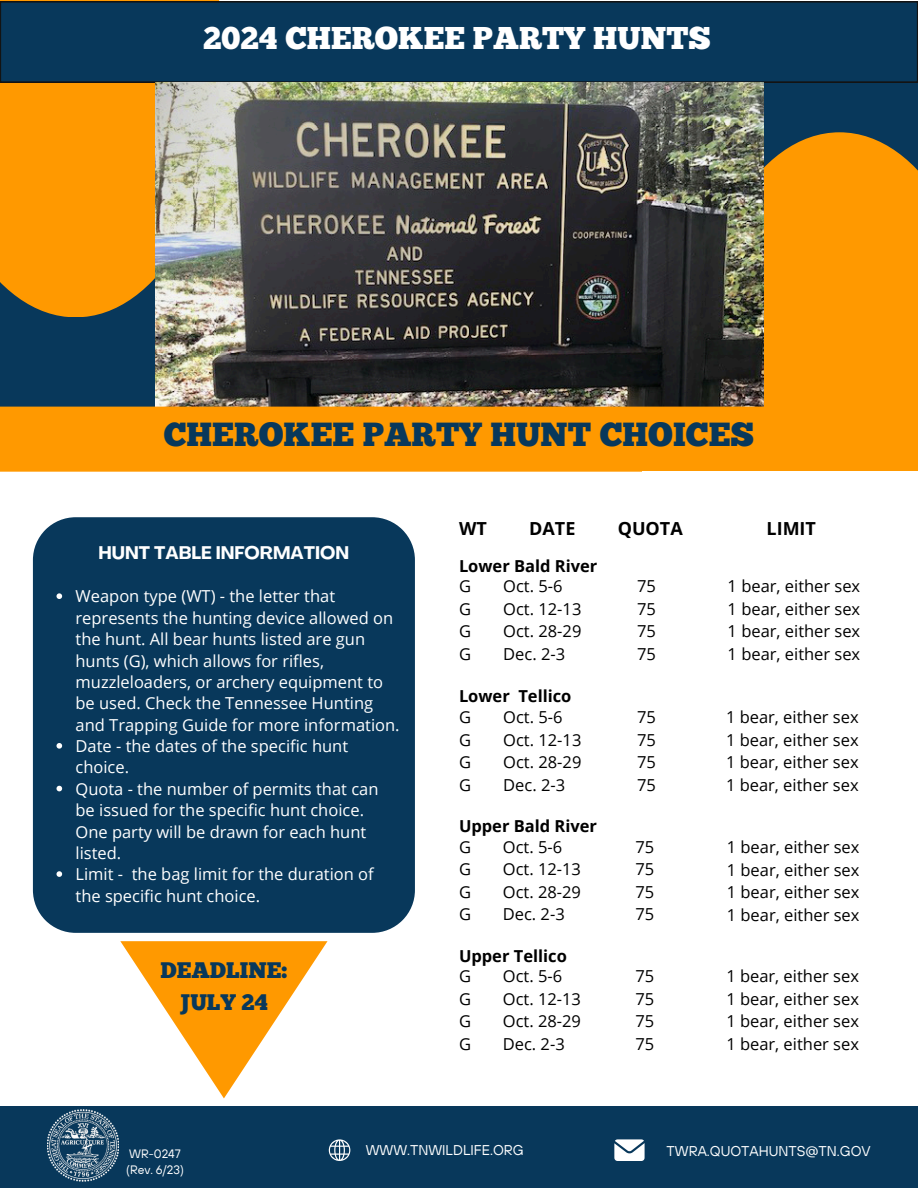
<style>
.page{position:relative;width:918px;height:1188px;background:#fff}
.page>*{position:absolute;margin:0;border:0;box-sizing:border-box;transform-origin:0 0}
.t1{font:33.45px "Chunk Five";color:#08385b}
.t2{font:31.5px "Chunk Five";color:#fff}
.t3{font:22.5px/31.5px "Chunk Five";color:#08385b;text-align:center}
.t4{font:700 18px "Agrandir";color:#fff}
.t5{font:700 18px "Open Sans";color:#000}
.t6{font:16.5px/21.3px "Open Sans";color:#fff}
.t7{font:16.5px/22.5px "Open Sans";color:#000;text-align:justify}
.t8{font:700 16.5px "Open Sans";color:#000}
.t9{font:14.1px "TT Hoves";color:#fff}
.t10{font:12.15px "TT Hoves";color:#fff}
</style>
<div class="page">
<div style="left:0;top:317px;width:156px;height:90px;background:#08385b"></div>
<div style="left:0;top:0;width:224px;height:317px;background:#f90"></div>
<div style="left:763px;top:82px;width:155px;height:51px;background:#08385b"></div>
<svg style="left:763px;top:133px;width:155px;height:274px;background:#f19306"></svg>
<div style="left:0;top:1px;width:918px;height:81px;background:#08385b"></div>
<div style="left:0;top:1107px;width:918px;height:81px;background:#08385b"></div>
<svg style="left:614px;top:1139px;width:31px;height:22px"></svg>
<svg style="left:329px;top:1139px;width:21px;height:22px"></svg>
<img style="left:48px;top:1110px;width:70px;height:72px">
<img style="left:156px;top:82px;width:607px;height:325px">
<div style="left:33px;top:517px;width:382px;height:416px;background:#08385b"></div>
<svg style="left:57px;top:593px;width:5px;height:6px"></svg>
<svg style="left:57px;top:743px;width:5px;height:6px"></svg>
<svg style="left:57px;top:786px;width:5px;height:5px"></svg>
<svg style="left:57px;top:871px;width:5px;height:6px"></svg>
<div style="left:0;top:407px;width:918px;height:65px;background:#f90"></div>
<div style="left:643px;top:471px;width:275px;height:276px;background:#fff"></div>
<svg style="left:120px;top:941px;width:207px;height:157px"></svg>
<h1 class="t2" style="left:203px;top:26px;width:509px">2024 CHEROKEE PARTY HUNTS</h1>
<p class="t1" style="left:164px;top:421px;width:592px">CHEROKEE PARTY HUNT CHOICES</p>
<p class="t4" style="left:99px;top:545px;width:252px">HUNT TABLE INFORMATION</p>
<p class="t6" style="left:76px;top:585px;width:326px">Weapon type (WT) - the letter that represents the hunting device allowed on the hunt. All bear hunts listed are gun hunts (G), which allows for rifles, muzzleloaders, or archery equipment to be used. Check the Tennessee Hunting and Trapping Guide for more information.</p>
<h3 class="t6" style="left:76px;top:735px;width:274px">Date - the dates of the specific hunt choice.</h3>
<h3 class="t6" style="left:76px;top:778px;width:304px">Quota - the number of permits that can be issued for the specific hunt choice.<br>One party will be drawn for each hunt listed.</h3>
<h3 class="t6" style="left:76px;top:863px;width:300px">Limit - the bag limit for the duration of the specific hunt choice.</h3>
<h3 class="t3" style="left:161px;top:957px;width:128px">DEADLINE:<br>JULY 24</h3>
<h6 class="t5" style="left:459px;top:515px;width:29px">WT</h6>
<h6 class="t5" style="left:529px;top:515px;width:48px">DATE</h6>
<h6 class="t5" style="left:618px;top:515px;width:67px">QUOTA</h6>
<h4 class="t5" style="left:767px;top:515px;width:51px">LIMIT</h4>
<h5 class="t8" style="left:459px;top:554px;width:140px">Lower Bald River</h5>
<h4 class="t7" style="left:503px;top:575px;width:80px;text-align:left">Oct. 5-6<br>Oct. 12-13<br>Oct. 28-29<br>Dec. 2-3</h4>
<h6 class="t7" style="left:637px;top:575px;width:20px">75<br>75<br>75<br>75</h6>
<h5 class="t7" style="left:728px;top:574px;width:134px">1 bear, either sex 1 bear, either sex 1 bear, either sex 1 bear, either sex</h5>
<h5 class="t7" style="left:459px;top:575px;width:14px">G G G G</h5>
<h5 class="t8" style="left:459px;top:685px;width:114px">Lower Tellico</h5>
<h4 class="t7" style="left:459px;top:705px;width:14px">G G G G</h4>
<h6 class="t7" style="left:503px;top:705px;width:80px;text-align:left">Oct. 5-6<br>Oct. 12-13<br>Oct. 28-29<br>Dec. 2-3</h6>
<h6 class="t7" style="left:637px;top:705px;width:20px">75<br>75<br>75<br>75</h6>
<h6 class="t7" style="left:726px;top:705px;width:134px">1 bear, either sex 1 bear, either sex 1 bear, either sex 1 bear, either sex</h6>
<h6 class="t8" style="left:459px;top:815px;width:140px">Upper Bald River</h6>
<h6 class="t7" style="left:459px;top:835px;width:14px">G G G G</h6>
<h4 class="t7" style="left:503px;top:835px;width:80px;text-align:left">Oct. 5-6<br>Oct. 12-13<br>Oct. 28-29<br>Dec. 2-3</h4>
<h6 class="t7" style="left:635px;top:835px;width:20px">75<br>75<br>75<br>75</h6>
<h6 class="t7" style="left:727px;top:835px;width:134px">1 bear, either sex 1 bear, either sex 1 bear, either sex 1 bear, either sex</h6>
<h6 class="t8" style="left:459px;top:944px;width:109px">Upper Tellico</h6>
<h2 class="t7" style="left:459px;top:965px;width:14px">G G G G</h2>
<p class="t7" style="left:503px;top:965px;width:80px;text-align:left">Oct. 5-6<br>Oct. 12-13<br>Oct. 28-29<br>Dec. 2-3</p>
<p class="t7" style="left:635px;top:965px;width:20px">75<br>75<br>75<br>75</p>
<p class="t7" style="left:726px;top:965px;width:134px">1 bear, either sex 1 bear, either sex 1 bear, either sex 1 bear, either sex</p>
<p class="t10" style="left:129px;top:1146px;width:53px">WR-0247</p>
<h1 class="t9" style="left:366px;top:1141px;width:160px">WWW.TNWILDLIFE.ORG</h1>
<p class="t9" style="left:667px;top:1141px;width:206px">TWRA.QUOTAHUNTS@TN.GOV</p>
<p class="t10" style="left:126px;top:1162px;width:59px">(Rev. 6/23)</p>
</div>
